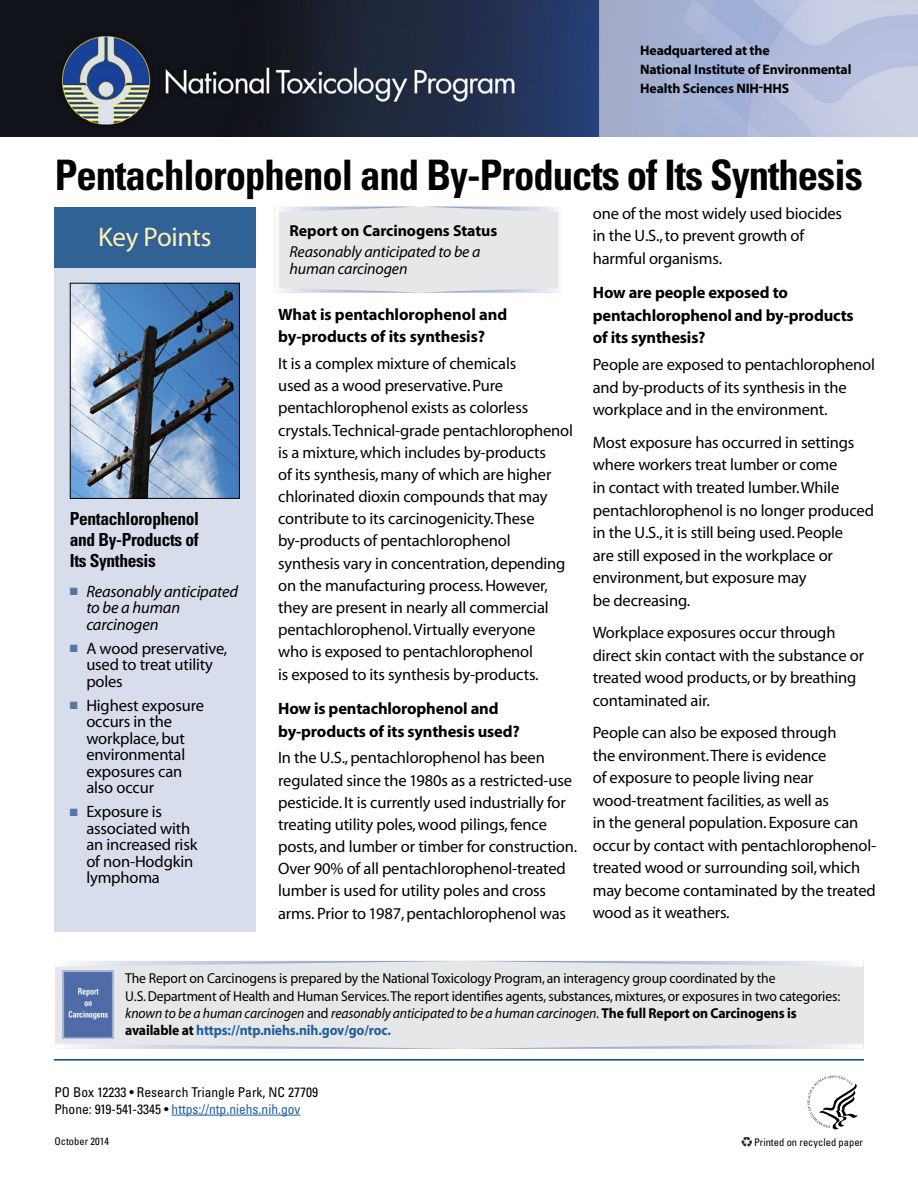
<style>
.page{position:relative;width:918px;height:1188px;background:#fff}
.page>*{position:absolute;margin:0;border:0;box-sizing:border-box;transform-origin:0 0}
.t1{font:700 condensed 42px "Univers";letter-spacing:-.025em;color:#000}
.t2{font:27px "Myriad";letter-spacing:-.01em;color:#fff0b5}
.t3{font:700 condensed 18px/21px "Univers";letter-spacing:-.02em;color:#000;text-align:justify}
.Text1{font:16.5px/22.2px "Myriad";letter-spacing:-.01em;color:#000}
.Subhead_H3{font:700 16.5px/22.5px "Myriad";letter-spacing:-.01em;color:#000}
.t4{font:italic 16.5px/16.5px "Myriad";letter-spacing:-.01em;color:#000}
.Text1-2{font:italic 15.9px/16.5px "Myriad";letter-spacing:-.01em;color:#000}
.Subhead_H3-2{font:700 15.9px "Myriad";letter-spacing:-.005em;color:#000}
.Text1-3{font:14.4px/17.4px "Myriad";letter-spacing:-.01em;color:#000;scale:.95 1}
.t5{font:700 13.8px/18.9px "Myriad";letter-spacing:-.01em;color:#000}
.t6{font:condensed 13.5px/16.5px "Univers";color:#000}
.t7{font:condensed 10.5px "Univers";color:#000}
.s1{color:#5478a6}
.s2{font-style:italic}
.s3{font-weight:700}
.s4{font-weight:700;color:#215e9e}
.s5{color:#215e9e}
</style>
<div class="page">
<div style="left:55px;top:208px;width:201px;height:724px;background:#d7ddea"></div>
<div style="left:55px;top:208px;width:201px;height:60px;background:#306295"></div>
<img style="left:72px;top:285px;width:166px;height:212px">
<div style="left:70px;top:283px;width:170px;height:216px;border:1px solid #000"></div>
<svg style="left:275px;top:207px;width:287px;height:86px;background:#e4e6e8"></svg>
<img style="left:0;top:0;width:918px;height:136px">
<svg style="left:807px;top:1075px;width:51px;height:54px"></svg>
<hr style="left:54px;top:1059px;width:810px;height:2px;background:#00447c">
<hr style="left:172px;top:1115px;width:129px;height:1px;background:#215e9e">
<svg style="left:742px;top:1137px;width:10px;height:9px"></svg>
<div style="left:55px;top:961px;width:808px;height:88px;background:#e6e7e8"></div>
<img style="left:62px;top:971px;width:51px;height:68px">
<p class="t5" style="left:640px;top:42px;width:213px">Headquartered at the<br>National Institute of Environmental<br>Health Sciences NIH-HHS</p>
<h1 class="t1" style="left:55px;top:149px;width:809px">Pentachlorophenol and By-Products of Its Synthesis</h1>
<p class="t2" style="left:98px;top:223px;width:115px">Key Points</p>
<p class="Text1" style="left:593px;top:203px;width:251px">one of the most widely used biocides</p>
<p class="Text1" style="left:593px;top:225px;width:213px">in the U.S., to prevent growth of harmful organisms.</p>
<p class="Subhead_H3" style="left:593px;top:282px;width:262px">How are people exposed to pentachlorophenol and by-products of its synthesis?</p>
<p class="Text1" style="left:593px;top:354px;width:284px">People are exposed to pentachlorophenol and by-products of its synthesis in the workplace and in the environment.</p>
<p class="Text1" style="left:593px;top:432px;width:283px">Most exposure has occurred in settings where workers treat lumber or come<br>in contact with treated lumber. While pentachlorophenol is no longer produced in the U.S., it is still being used. People<br>are still exposed in the workplace or environment, but exposure may<br>be decreasing.</p>
<p class="Text1" style="left:593px;top:622px;width:273px">Workplace exposures occur through direct skin contact with the substance or treated wood products, or by breathing contaminated air.</p>
<p class="Text1" style="left:593px;top:722px;width:285px">People can also be exposed through<br>the environment. There is evidence<br>of exposure to people living near wood-treatment facilities, as well as<br>in the general population. Exposure can occur by contact with pentachlorophenol&shy;treated wood or surrounding soil, which may become contaminated by the treated wood as it weathers.</p>
<p class="Subhead_H3-2" style="left:290px;top:223px;width:209px">Report on Carcinogens Status</p>
<p class="Text1-2" style="left:290px;top:244px;width:192px">Reasonably anticipated to be a human carcinogen</p>
<p class="Subhead_H3" style="left:278px;top:304px;width:231px">What is pentachlorophenol and by-products of its synthesis?</p>
<p class="Text1" style="left:278px;top:353px;width:296px">It is a complex mixture of chemicals<br>used as a wood preservative. Pure pentachlorophenol exists as colorless crystals. Technical-grade pentachlorophenol is a mixture, which includes by-products<br>of its synthesis, many of which are higher chlorinated dioxin compounds that may contribute to its carcinogenicity. These by-products of pentachlorophenol synthesis vary in concentration, depending on the manufacturing process. However, they are present in nearly all commercial pentachlorophenol. Virtually everyone<br>who is exposed to pentachlorophenol<br>is exposed to its synthesis by-products.</p>
<p class="Subhead_H3" style="left:278px;top:698px;width:243px">How is pentachlorophenol and by-products of its synthesis used?</p>
<p class="Text1" style="left:278px;top:748px;width:301px">In the U.S., pentachlorophenol has been regulated since the 1980s as a restricted-use pesticide. It is currently used industrially for treating utility poles, wood pilings, fence posts, and lumber or timber for construction.<br>Over 90% of all pentachlorophenol-treated lumber is used for utility poles and cross arms. Prior to 1987, pentachlorophenol was</p>
<p class="t3" style="left:70px;top:508px;width:131px">Pentachlorophenol and By-Products of Its Synthesis</p>
<p class="t4" style="left:86px;top:584px;width:153px;text-indent:-16px"><span class="s1">■</span> Reasonably anticipated to be a human carcinogen</p>
<p class="Text1" style="left:86px;top:641px;width:143px;line-height:16.5px;text-indent:-16px"><span class="s1">■</span> A wood preservative, used to treat utility poles</p>
<p class="Text1" style="left:86px;top:698px;width:119px;line-height:16.5px;text-indent:-17px"><span class="s1">■</span> Highest exposure occurs in the workplace, but environmental exposures can also occur</p>
<p class="Text1" style="left:86px;top:804px;width:113px;line-height:16.5px;text-indent:-17px"><span class="s1">■</span> Exposure is associated with an increased risk of non-Hodgkin lymphoma</p>
<p class="Text1-3" style="left:125px;top:970px;width:754px">The Report on Carcinogens is prepared by the National Toxicology Program, an interagency group coordinated by the<br>U.S. Department of Health and Human Services. The report identifies agents, substances, mixtures, or exposures in two categories: <span class="s2">known to be a human carcinogen</span> and <span class="s2">reasonably anticipated to be a human carcinogen</span>. <span class="s3">The full Report on Carcinogens is available at</span> <span class="s4">https://ntp.niehs.nih.gov/go/roc.</span></p>
<p class="t6" style="left:54px;top:1084px;width:265px">PO Box 12233 • Research Triangle Park, NC 27709<br>Phone: 919-541-3345 • <span class="s5">https://ntp.niehs.nih.gov</span></p>
<p class="t7" style="left:54px;top:1135px;width:56px">October 2014</p>
<p class="t7" style="left:754px;top:1135px;width:111px">Printed on recycled paper</p>
</div>
